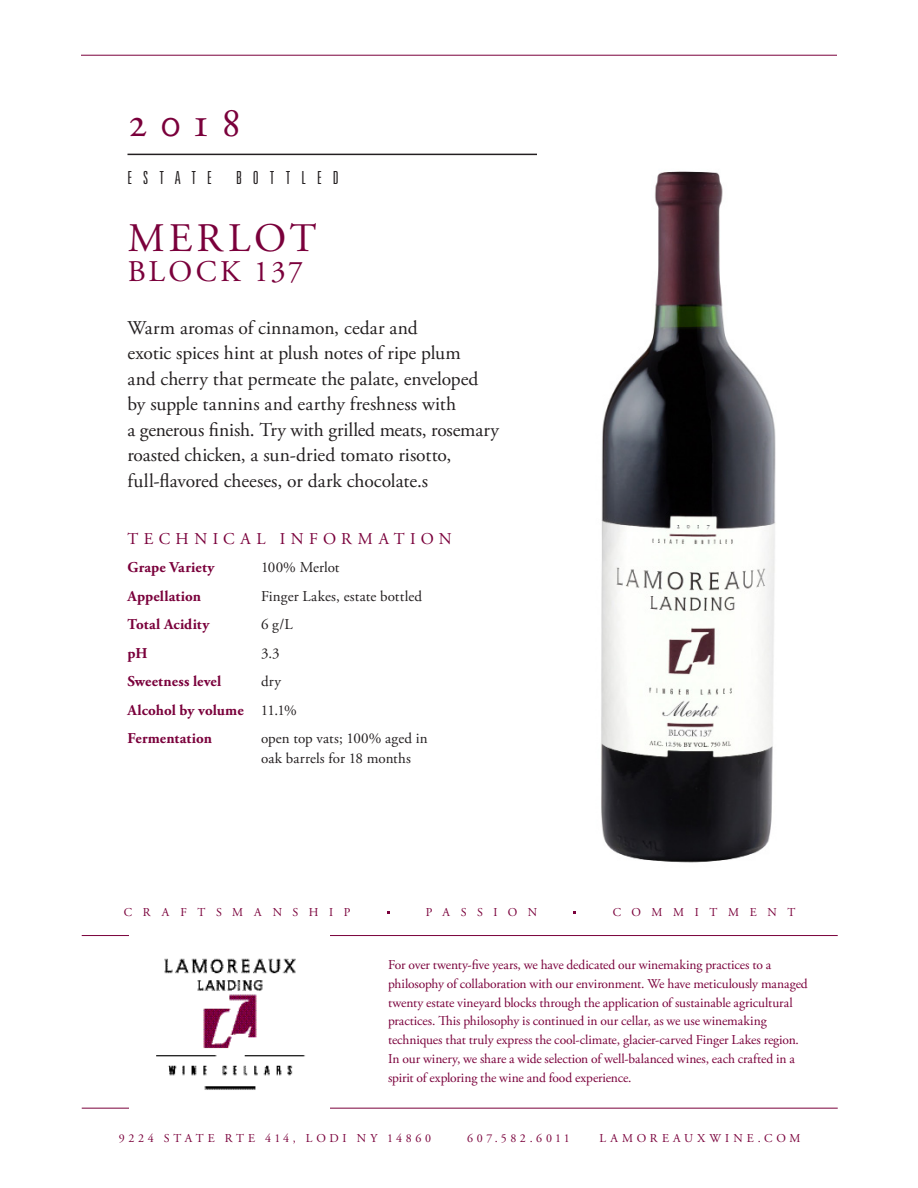
<style>
.page{position:relative;width:918px;height:1188px;background:#fff}
.page>*{position:absolute;margin:0;border:0;box-sizing:border-box;transform-origin:0 0}
.t1{font:42px "Adobe Garamond Pro";color:#7a003b}
.t2{font:40.5px "Adobe Garamond Pro";letter-spacing:.095em;color:#7a003b}
.t3{font:30px "Adobe Garamond Pro";letter-spacing:.1em;color:#7a003b}
.t4{font:19.5px/25.5px "Adobe Garamond Pro";letter-spacing:-.005em;color:#231f20}
.t5{font:300 ultra-condensed 18px "Univers";letter-spacing:.61em;color:#231f20}
.t6{font:16.5px "Adobe Garamond Pro";letter-spacing:.33em;color:#7a003b}
.t7{font:15px/19.5px "Adobe Garamond Pro";letter-spacing:.005em;color:#231f20}
.t8{font:700 15px "Adobe Garamond Pro";letter-spacing:.01em;color:#7a003b}
.t9{font:13.5px/18.8px "Adobe Garamond Pro";letter-spacing:-.005em;color:#7a003b}
.t10{font:12px "Adobe Garamond Pro";letter-spacing:.3em;color:#7a003b}
.t11{font:12px "Adobe Garamond Pro";letter-spacing:.355em;color:#7a003b}
.t12{font:12px "Adobe Garamond Pro";letter-spacing:.885em;color:#7a003b}
.t13{font:12px "Adobe Garamond Pro";letter-spacing:.29em;color:#7a003b}
.t14{font:12px "Adobe Garamond Pro";letter-spacing:.89em;color:#7a003b}
.t15{font:12px "Adobe Garamond Pro";letter-spacing:.865em;color:#7a003b}
.s1{font-weight:400;color:#231f20}
</style>
<div class="page">
<hr style="left:128px;top:154px;width:409px;height:1px;background:#231f20">
<hr style="left:82px;top:935px;width:756px;height:1px;background:#7a003b">
<hr style="left:82px;top:1108px;width:756px;height:1px;background:#7a003b">
<img style="left:130px;top:958px;width:200px;height:151px">
<hr style="left:81px;top:55px;width:756px;height:1px;background:#7a003b">
<img style="left:601px;top:171px;width:175px;height:692px">
<p class="t1" style="left:128px;top:97px;width:116px">2018</p>
<p class="t5" style="left:128px;top:168px;width:86px">ESTATE</p>
<p class="t5" style="left:236px;top:168px;width:104px">BOTTLED</p>
<p class="t2" style="left:128px;top:214px;width:190px">MERLOT</p>
<p class="t3" style="left:128px;top:254px;width:177px">BLOCK 137</p>
<p class="t4" style="left:128px;top:315px;width:373px">Warm aromas of cinnamon, cedar and<br>exotic spices hint at plush notes of ripe plum<br>and cherry that permeate the palate, enveloped by supple tannins and earthy freshness with<br>a generous finish. Try with grilled meats, rosemary roasted chicken, a sun-dried tomato risotto, full-flavored cheeses, or dark chocolate.s</p>
<p class="t6" style="left:128px;top:528px;width:326px">TECHNICAL INFORMATION</p>
<p class="t8" style="left:128px;top:559px;width:89px">Grape Variety</p>
<p class="t7" style="left:261px;top:558px;width:80px">100% Merlot</p>
<p class="t8" style="left:128px;top:587px;width:75px">Appellation</p>
<p class="t7" style="left:261px;top:587px;width:163px">Finger Lakes, estate bottled</p>
<p class="t8" style="left:128px;top:616px;width:83px">Total Acidity</p>
<p class="t7" style="left:261px;top:615px;width:33px">6 g/L</p>
<p class="t8" style="left:128px;top:644px;width:22px">pH</p>
<p class="t7" style="left:261px;top:644px;width:20px">3.3</p>
<p class="t8" style="left:128px;top:673px;width:95px">Sweetness level</p>
<p class="t7" style="left:261px;top:672px;width:22px">dry</p>
<p class="t8" style="left:128px;top:701px;width:171px">Alcohol by volume <span class="s1">11.1%</span></p>
<p class="t8" style="left:128px;top:730px;width:86px">Fermentation</p>
<p class="t7" style="left:261px;top:729px;width:168px">open top vats; 100% aged in oak barrels for 18 months</p>
<p class="t12" style="left:124px;top:905px;width:228px">CRAFTSMANSHIP</p>
<p class="t15" style="left:426px;top:905px;width:113px">PASSION</p>
<p class="t14" style="left:613px;top:905px;width:184px">COMMITMENT</p>
<p class="t9" style="left:388px;top:956px;width:421px">For over twenty-five years, we have dedicated our winemaking practices to a philosophy of collaboration with our environment. We have meticulously managed twenty estate vineyard blocks through the application of sustainable agricultural practices. This philosophy is continued in our cellar, as we use winemaking techniques that truly express the cool-climate, glacier-carved Finger Lakes region.<br>In our winery, we share a wide selection of well-balanced wines, each crafted in a spirit of exploring the wine and food experience.</p>
<p class="t10" style="left:119px;top:1131px;width:314px">9224 STATE RTE 414, LODI NY 14860</p>
<p class="t13" style="left:467px;top:1131px;width:104px">607.582.6011</p>
<p class="t11" style="left:599px;top:1131px;width:203px">LAMOREAUXWINE.COM</p>
</div>
